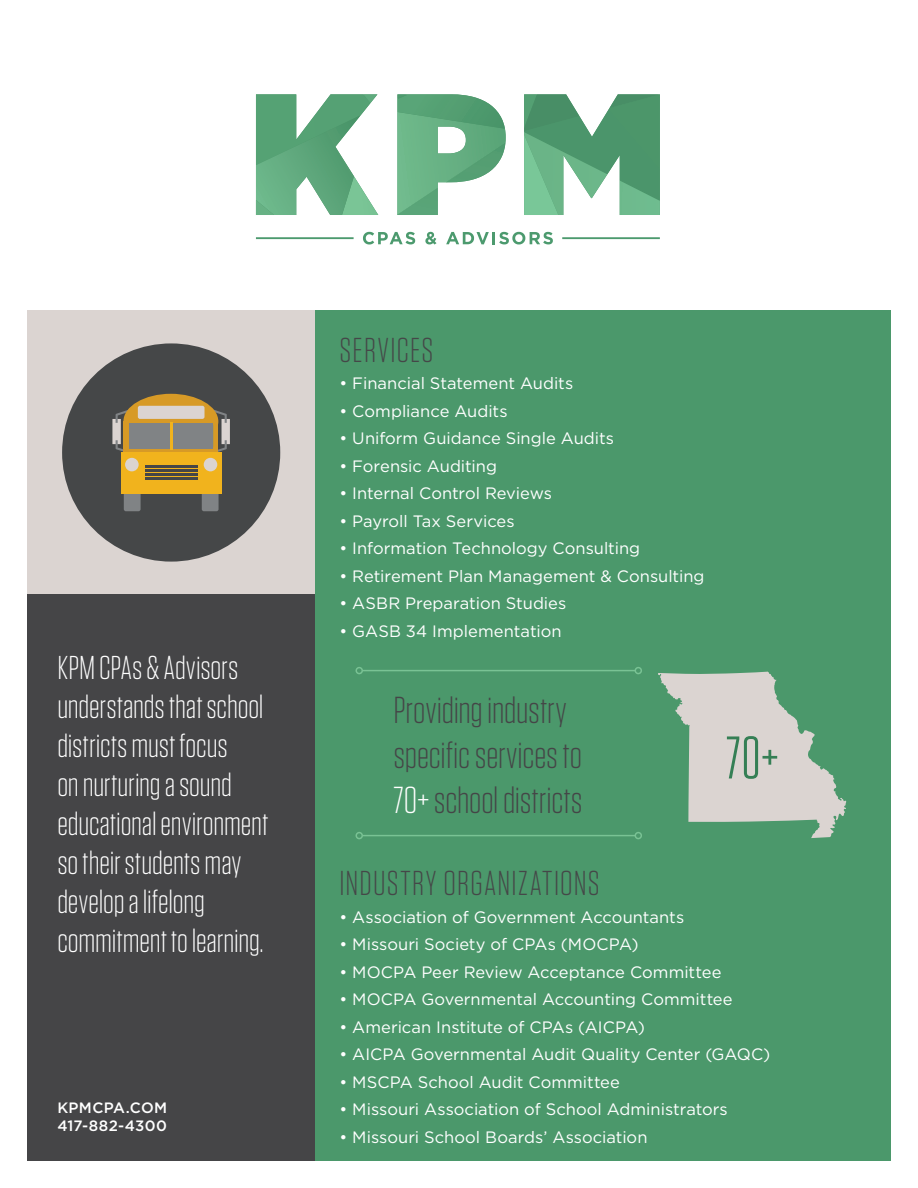
<style>
.page{position:relative;width:918px;height:1188px;background:#fff}
.page>*{position:absolute;margin:0;border:0;box-sizing:border-box;transform-origin:0 0}
.t1{font:60px "Tungsten Narrow";color:#357f55}
.t2{font:300 37.5px/45px "Tungsten";letter-spacing:-.005em;color:#454547}
.t3{font:300 34.5px "Tungsten";letter-spacing:.035em;color:#454748}
.t4{font:300 33px/39px "Tungsten";letter-spacing:-.005em;color:#fff}
.t5{font:16.5px "Gotham HTF";color:#fff}
.t6{font:500 15px "Gotham HTF";letter-spacing:.02em;color:#fff}
.s1{color:#fff}
</style>
<div class="page">
<div style="left:27px;top:310px;width:288px;height:284px;background:#dbd4d1"></div>
<div style="left:315px;top:310px;width:576px;height:851px;background:#4b986b"></div>
<div style="left:27px;top:594px;width:288px;height:567px;background:#454547"></div>
<hr style="left:362px;top:670px;width:273px;height:1px;background:#79c294">
<div style="left:356px;top:667px;width:7px;height:7px;border:2px solid #79c294;border-radius:50%"></div>
<div style="left:635px;top:667px;width:7px;height:7px;border:2px solid #79c294;border-radius:50%"></div>
<svg style="left:658px;top:672px;width:188px;height:166px"></svg>
<hr style="left:362px;top:835px;width:273px;height:1px;background:#79c294">
<div style="left:356px;top:832px;width:7px;height:7px;border:2px solid #79c294;border-radius:50%"></div>
<div style="left:635px;top:832px;width:7px;height:7px;border:2px solid #79c294;border-radius:50%"></div>
<div style="left:62px;top:343px;width:218px;height:219px;background:#454748;border-radius:50%"></div>
<div style="left:112px;top:419px;width:9px;height:25px;background:#dbd4d1"></div>
<div style="left:222px;top:419px;width:8px;height:25px;background:#dbd4d1"></div>
<div style="left:123px;top:421px;width:48px;height:42px;background:#f1b31d"></div>
<div style="left:171px;top:421px;width:47px;height:42px;background:#f1b31d"></div>
<div style="left:123px;top:394px;width:95px;height:55px;background:#d79a26;border-radius:50%"></div>
<div style="left:138px;top:406px;width:67px;height:13px;background:#dbd4d1;border-radius:2px"></div>
<div style="left:124px;top:486px;width:17px;height:25px;background:#808385;border-radius:2px"></div>
<div style="left:202px;top:486px;width:17px;height:25px;background:#808385;border-radius:2px"></div>
<div style="left:121px;top:453px;width:101px;height:41px;background:#f1b31d"></div>
<div style="left:125px;top:458px;width:14px;height:13px;background:#dbd4d1;border-radius:50%"></div>
<div style="left:204px;top:458px;width:13px;height:13px;background:#dbd4d1;border-radius:50%"></div>
<hr style="left:145px;top:478px;width:52px;height:2px;background:#454748">
<hr style="left:145px;top:473px;width:52px;height:3px;background:#454547">
<hr style="left:145px;top:469px;width:52px;height:2px;background:#454547">
<hr style="left:145px;top:465px;width:52px;height:2px;background:#454547">
<svg style="left:116px;top:409px;width:111px;height:43px"></svg>
<svg style="left:363px;top:232px;width:52px;height:12px"></svg>
<svg style="left:425px;top:232px;width:12px;height:13px"></svg>
<svg style="left:446px;top:232px;width:107px;height:12px"></svg>
<svg style="left:256px;top:237px;width:98px;height:2px"></svg>
<svg style="left:562px;top:237px;width:98px;height:2px"></svg>
<svg style="left:524px;top:94px;width:136px;height:121px"></svg>
<svg style="left:397px;top:94px;width:109px;height:121px"></svg>
<svg style="left:256px;top:94px;width:122px;height:121px"></svg>
<p class="t4" style="left:57px;top:648px;width:212px">KPM CPAs &amp; Advisors understands that school districts must focus<br>on nurturing a sound educational environment so their students may develop a lifelong commitment to learning.</p>
<p class="t6" style="left:57px;top:1100px;width:111px">KPMCPA.COM</p>
<p class="t6" style="left:57px;top:1118px;width:111px">417-882-4300</p>
<p class="t3" style="left:339px;top:332px;width:95px">SERVICES</p>
<p class="t5" style="left:339px;top:375px;width:235px">• Financial Statement Audits</p>
<p class="t5" style="left:339px;top:402px;width:170px">• Compliance Audits</p>
<p class="t5" style="left:339px;top:429px;width:276px">• Uniform Guidance Single Audits</p>
<p class="t5" style="left:339px;top:457px;width:159px">• Forensic Auditing</p>
<p class="t5" style="left:339px;top:484px;width:214px">• Internal Control Reviews</p>
<p class="t5" style="left:339px;top:512px;width:177px">• Payroll Tax Services</p>
<p class="t5" style="left:339px;top:539px;width:302px">• Information Technology Consulting</p>
<p class="t5" style="left:339px;top:567px;width:367px">• Retirement Plan Management &amp; Consulting</p>
<p class="t5" style="left:339px;top:594px;width:228px">• ASBR Preparation Studies</p>
<p class="t5" style="left:339px;top:622px;width:224px">• GASB 34 Implementation</p>
<p class="t2" style="left:393px;top:688px;width:191px">Providing industry specific services to<br><span class="s1">70+</span>school districts</p>
<p class="t1" style="left:726px;top:728px;width:53px">70+</p>
<p class="t3" style="left:339px;top:866px;width:262px">INDUSTRY ORGANIZATIONS</p>
<p class="t5" style="left:339px;top:908px;width:346px">• Association of Government Accountants</p>
<p class="t5" style="left:339px;top:935px;width:301px">• Missouri Society of CPAs (MOCPA)</p>
<p class="t5" style="left:339px;top:963px;width:383px">• MOCPA Peer Review Acceptance Committee</p>
<p class="t5" style="left:339px;top:990px;width:395px">• MOCPA Governmental Accounting Committee</p>
<p class="t5" style="left:339px;top:1018px;width:307px">• American Institute of CPAs (AICPA)</p>
<p class="t5" style="left:339px;top:1045px;width:432px">• AICPA Governmental Audit Quality Center (GAQC)</p>
<p class="t5" style="left:339px;top:1073px;width:282px">• MSCPA School Audit Committee</p>
<p class="t5" style="left:339px;top:1100px;width:390px">• Missouri Association of School Administrators</p>
<p class="t5" style="left:339px;top:1128px;width:310px">• Missouri School Boards’ Association</p>
</div>
